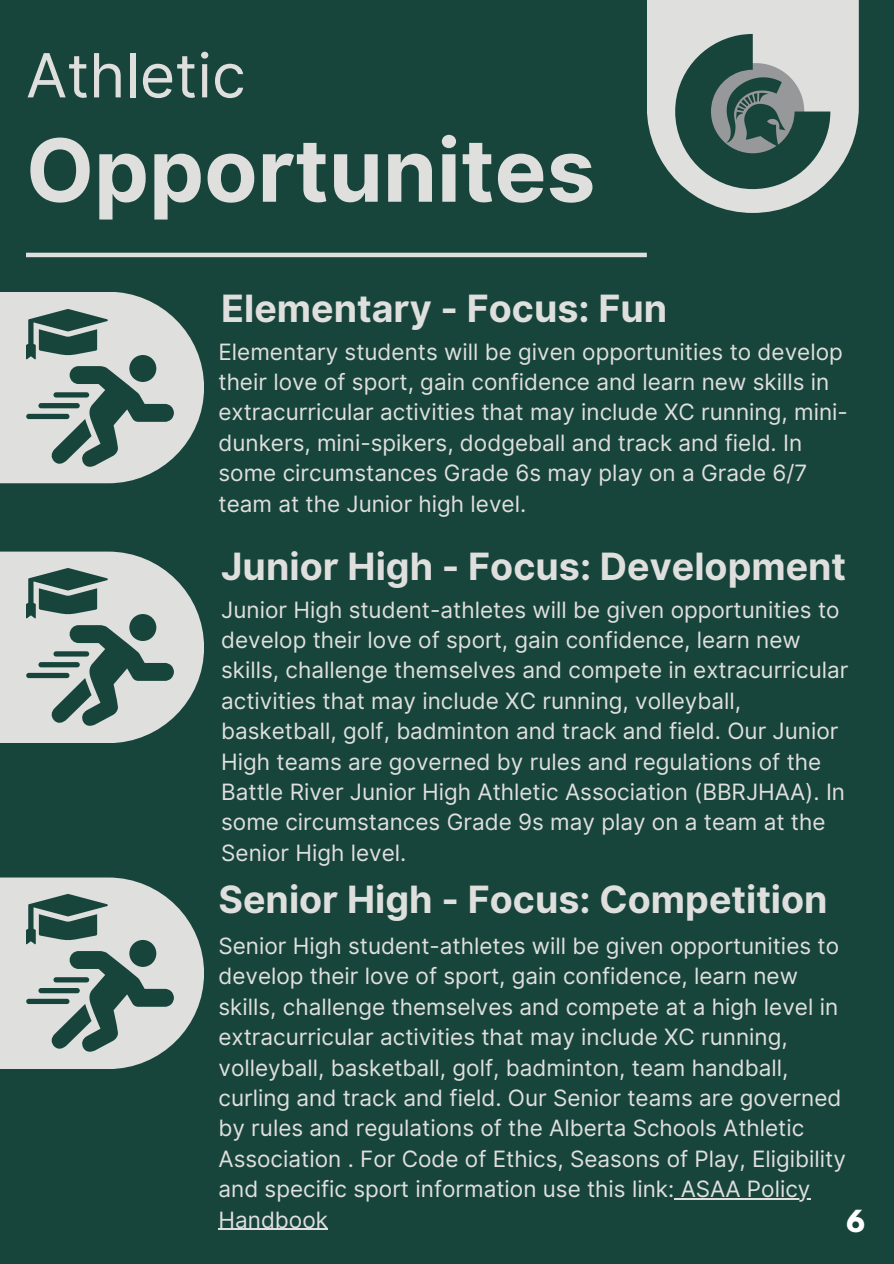
<style>
.page{position:relative;width:894px;height:1264px;background:#fff}
.page>*{position:absolute;margin:0;border:0;box-sizing:border-box;transform-origin:0 0}
.t1{font:700 87px "Inter";color:#dfdfde}
.t2{font:60.9px "Inter";color:#dfdfde}
.t3{font:700 37.65px "Inter";color:#dfdfde}
.t4{font:700 27px "League Spartan";color:#fff}
.t5{font:22.5px/30.3px "Inter";color:#dfdfde}
</style>
<div class="page">
<div style="left:0;top:0;width:893px;height:1263px;background:#18453b"></div>
<svg style="left:0;top:292px;width:204px;height:191px;fill:#dfdfde"></svg>
<svg style="left:0;top:551px;width:204px;height:192px;fill:#dfdfde"></svg>
<svg style="left:0;top:877px;width:204px;height:192px;fill:#dfdfde"></svg>
<svg style="left:647px;top:0;width:211px;height:213px;fill:#dfdfde"></svg>
<svg style="left:675px;top:34px;width:155px;height:155px"></svg>
<hr style="left:26px;top:253px;width:620px;height:4px;background:#dfdfde">
<img style="left:726px;top:77px;width:59px;height:69px">
<svg style="left:26px;top:309px;width:147px;height:158px"></svg>
<svg style="left:26px;top:568px;width:147px;height:158px"></svg>
<svg style="left:26px;top:893px;width:147px;height:159px"></svg>
<hr style="left:674px;top:1198px;width:136px;height:1px;background:#dfdfde">
<hr style="left:218px;top:1228px;width:110px;height:1px;background:#dfdfde">
<h1 class="t2" style="left:26px;top:39px;width:221px">Athletic</h1>
<p class="t1" style="left:26px;top:118px;width:570px">Opportunites</p>
<p class="t3" style="left:221px;top:286px;width:447px">Elementary - Focus: Fun</p>
<h3 class="t5" style="left:218px;top:336px;width:630px">Elementary students will be given opportunities to develop their love of sport, gain confidence and learn new skills in extracurricular activities that may include XC running, mini&shy;dunkers, mini-spikers, dodgeball and track and field. In some circumstances Grade 6s may play on a Grade 6/7 team at the Junior high level.</h3>
<p class="t3" style="left:221px;top:544px;width:626px">Junior High - Focus: Development</p>
<p class="t5" style="left:221px;top:594px;width:628px">Junior High student-athletes will be given opportunities to develop their love of sport, gain confidence, learn new skills, challenge themselves and compete in extracurricular activities that may include XC running, volleyball, basketball, golf, badminton and track and field. Our Junior High teams are governed by rules and regulations of the Battle River Junior High Athletic Association (BBRJHAA). In some circumstances Grade 9s may play on a team at the Senior High level.</p>
<p class="t3" style="left:218px;top:877px;width:610px">Senior High - Focus: Competition</p>
<p class="t5" style="left:218px;top:930px;width:628px">Senior High student-athletes will be given opportunities to develop their love of sport, gain confidence, learn new skills, challenge themselves and compete at a high level in extracurricular activities that may include XC running, volleyball, basketball, golf, badminton, team handball, curling and track and field. Our Senior teams are governed by rules and regulations of the Alberta Schools Athletic Association . For Code of Ethics, Seasons of Play, Eligibility and specific sport information use this link: ASAA Policy</p>
<p class="t5" style="left:218px;top:1204px;width:111px">Handbook</p>
<h3 class="t4" style="left:846px;top:1207px;width:20px">6</h3>
</div>
